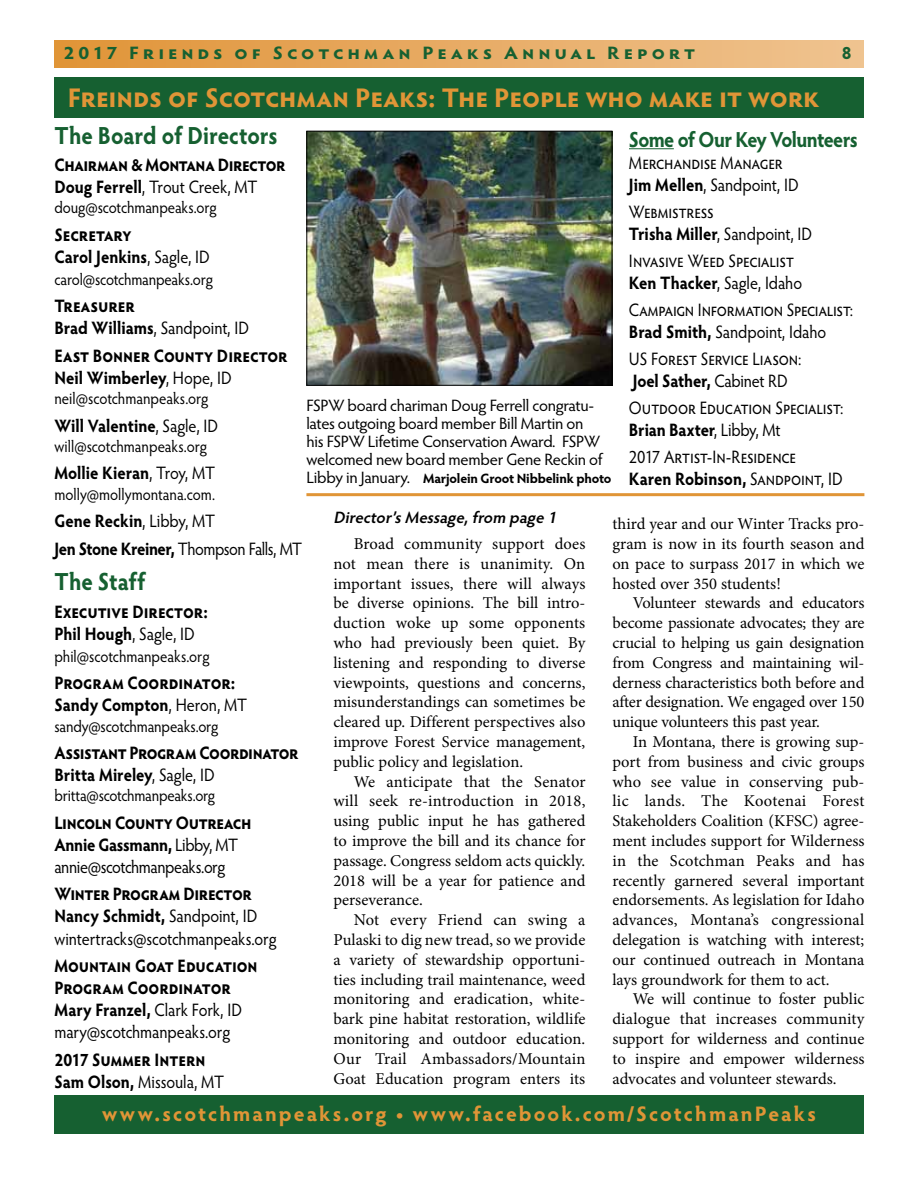
<style>
.page{position:relative;width:918px;height:1188px;background:#fff}
.page>*{position:absolute;margin:0;border:0;box-sizing:border-box;transform-origin:0 0}
.t1{font:700 27px "Hypatia Sans Pro";letter-spacing:.065em;color:#e09537}
.t2{font:700 24.75px "Hypatia Sans Pro";letter-spacing:-.005em;color:#166031;scale:.9 1}
.t3{font:700 21.75px "Hypatia Sans Pro";letter-spacing:-.035em;color:#166031;scale:.9 1}
.t4{font:700 21px "Hypatia Sans Pro";letter-spacing:.1em;color:#e09537}
.t5{font:700 18px/22px "Hypatia Sans Pro";color:#000;scale:.9 1}
.t6{font:18px/22.4px "Hypatia Sans Pro";letter-spacing:-.005em;color:#000;scale:.9 1}
.t7{font:700 18px/22px "Hypatia Sans Pro";letter-spacing:-.02em;color:#000;scale:.9 1}
.t8{font:700 18px/27.5px "Hypatia Sans Pro";letter-spacing:-.025em;color:#000;scale:.9 1}
.t9{font:700 18px/22px "Hypatia Sans Pro";letter-spacing:.065em;color:#000;scale:.9 1}
.t10{font:700 18px "Hypatia Sans Pro";letter-spacing:.205em;color:#166031;scale:1.1 1}
.t11{font:700 18px "Hypatia Sans Pro";letter-spacing:.205em;color:#166031}
.t12{font:16.5px/19.8px "Minion Pro";letter-spacing:-.005em;color:#000;text-align:justify}
.t13{font:16.5px "Hypatia Sans Pro";letter-spacing:-.015em;color:#000;scale:.9 1}
.t14{font:16.5px/18px "Hypatia Sans Pro";letter-spacing:-.015em;color:#000}
.t15{font:italic 600 16.5px "Hypatia Sans Pro";color:#000}
.t16{font:700 13.5px "Hypatia Sans Pro";letter-spacing:-.015em;color:#000}
.s1{font-weight:400}
.s2{font-weight:700}
.s3{font-weight:400;font-size:16.5px}
</style>
<div class="page">
<div style="left:54px;top:41px;width:810px;height:27px;background:linear-gradient(to right,#e09438,#efc390)"></div>
<div style="left:54px;top:1096px;width:810px;height:38px;background:#166031"></div>
<hr style="left:629px;top:148px;width:45px;height:1px;background:#166031">
<div style="left:54px;top:77px;width:810px;height:40px;background:#166031"></div>
<hr style="left:306px;top:493px;width:558px;height:3px;background:#e09537">
<img style="left:308px;top:133px;width:302px;height:251px">
<div style="left:306px;top:131px;width:306px;height:255px;border:1px solid #000"></div>
<p class="t10" style="left:64px;top:40px;width:576px">2017 Friends of Scotchman Peaks Annual Report</p>
<h1 class="t1" style="left:68px;top:79px;width:751px">Freinds of Scotchman Peaks: The People who make it work</h1>
<p class="t11" style="left:842px;top:40px;width:11px">8</p>
<h2 class="t2" style="left:54px;top:117px;width:249px">The Board of Directors</h2>
<p class="t9" style="left:54px;top:153px;width:255px">Chairman &amp; Montana Director<br>Doug Ferrell<span class="s1">, Trout Creek, MT</span></p>
<p class="t13" style="left:54px;top:197px;width:182px">doug@scotchmanpeaks.org</p>
<p class="t5" style="left:54px;top:223px;width:174px">Secretary<br>Carol Jenkins<span class="s1">, Sagle, ID</span></p>
<p class="t13" style="left:54px;top:268px;width:178px">carol@scotchmanpeaks.org</p>
<p class="t5" style="left:54px;top:294px;width:218px">Treasurer<br>Brad Williams<span class="s1">, Sandpoint, ID</span></p>
<p class="t5" style="left:54px;top:344px;width:257px">East Bonner County Director<br>Neil Wimberley<span class="s1">, Hope, ID</span></p>
<p class="t13" style="left:54px;top:388px;width:173px">neil@scotchmanpeaks.org</p>
<p class="t5" style="left:54px;top:414px;width:183px">Will Valentine<span class="s1">, Sagle, ID</span></p>
<p class="t13" style="left:54px;top:435px;width:171px">will@scotchmanpeaks.org</p>
<p class="t5" style="left:54px;top:461px;width:180px">Mollie Kieran<span class="s1">, Troy, MT</span></p>
<p class="t13" style="left:54px;top:483px;width:180px">molly@mollymontana.com.</p>
<p class="t8" style="left:54px;top:506px;width:277px">Gene Reckin<span class="s1">, Libby, MT<br></span>Jen Stone Kreiner, <span class="s1">Thompson Falls, MT</span></p>
<h2 class="t2" style="left:54px;top:564px;width:103px">The Staff</h2>
<p class="t5" style="left:54px;top:599px;width:172px">Executive Director:<br>Phil Hough<span class="s1">, Sagle, ID</span></p>
<p class="t13" style="left:54px;top:645px;width:174px">phil@scotchmanpeaks.org</p>
<p class="t5" style="left:54px;top:671px;width:216px">Program Coordinator:<br>Sandy Compton<span class="s1">, Heron, MT</span></p>
<p class="t13" style="left:54px;top:715px;width:184px">sandy@scotchmanpeaks.org</p>
<p class="t5" style="left:54px;top:741px;width:270px">Assistant Program Coordinator<br>Britta Mireley<span class="s1">, Sagle, ID</span></p>
<p class="t13" style="left:54px;top:785px;width:180px">britta@scotchmanpeaks.org</p>
<p class="t7" style="left:54px;top:811px;width:220px">Lincoln County Outreach<br>Annie Gassmann, <span class="s1">Libby, MT annie@scotchmanpeaks.org</span></p>
<p class="t6" style="left:54px;top:883px;width:248px"><span class="s2">Winter Program Director<br>Nancy Schmidt,</span> Sandpoint, ID wintertracks@scotchmanpeaks.org</p>
<p class="t5" style="left:54px;top:954px;width:227px">Mountain Goat Education<br>Program Coordinator<br>Mary Franzel, <span class="s1">Clark Fork, ID mary@scotchmanpeaks.org</span></p>
<p class="t5" style="left:54px;top:1048px;width:190px">2017 Summer Intern<br>Sam Olson, <span class="s1">Missoula, MT</span></p>
<h3 class="t3" style="left:629px;top:124px;width:256px">Some of Our Key Volunteers</h3>
<p class="t6" style="left:629px;top:151px;width:190px">Merchandise Manager<br><span class="s2">Jim Mellen</span>, Sandpoint, ID</p>
<p class="t6" style="left:629px;top:200px;width:205px">Webmistress<br><span class="s2">Trisha Miller</span>, Sandpoint, ID</p>
<p class="t6" style="left:629px;top:249px;width:194px">Invasive Weed Specialist<br><span class="s2">Ken Thacker</span>, Sagle, Idaho</p>
<p class="t6" style="left:629px;top:298px;width:251px">Campaign Information Specialist:<br><span class="s2">Brad Smith,</span> Sandpoint, Idaho</p>
<p class="t6" style="left:629px;top:347px;width:193px">US Forest Service Liason:<br><span class="s2">Joel Sather,</span> Cabinet RD</p>
<p class="t6" style="left:629px;top:396px;width:240px">Outdoor Education Specialist:<br><span class="s2">Brian Baxter</span>, Libby, Mt</p>
<p class="t6" style="left:629px;top:445px;width:239px">2017 Artist-In-Residence<br><span class="s2">Karen Robinson,</span> Sandpoint, ID</p>
<p class="t14" style="left:306px;top:396px;width:299px">FSPW board chariman Doug Ferrell congratu&shy;lates outgoing board member Bill Martin on his FSPW Lifetime Conservation Award. FSPW welcomed new board member Gene Reckin of</p>
<p class="t16" style="left:306px;top:469px;width:307px"><span class="s3">Libby in January.</span> Marjolein Groot Nibbelink photo</p>
<p class="t15" style="left:333px;top:506px;width:228px">Director’sMessage,from page 1</p>
<p class="t12" style="left:333px;top:534px;width:254px;text-indent:20px">Broad community support does not mean there is unanimity. On important issues, there will always be diverse opinions. The bill intro&shy;duction woke up some opponents who had previously been quiet. By listening and responding to diverse viewpoints, questions and concerns, misunderstandings can sometimes be cleared up. Different perspectives also improve Forest Service management, public policy and legislation.</p>
<p class="t12" style="left:333px;top:772px;width:254px;text-indent:20px">We anticipate that the Senator will seek re-introduction in 2018, using public input he has gathered to improve the bill and its chance for passage. Congress seldom acts quickly.<br>2018 will be a year for patience and perseverance.</p>
<p class="t12" style="left:333px;top:910px;width:254px;text-indent:20px">Not every Friend can swing a Pulaski to dig new tread, so we provide a variety of stewardship opportuni&shy;ties including trail maintenance, weed monitoring and eradication, white&shy;bark pine habitat restoration, wildlife monitoring and outdoor education.<br>Our Trail Ambassadors/Mountain Goat Education program enters its</p>
<p class="t12" style="left:612px;top:514px;width:254px">third year and our Winter Tracks pro&shy;gram is now in its fourth season and on pace to surpass 2017 in which we hosted over 350 students!</p>
<p class="t12" style="left:612px;top:593px;width:254px;text-indent:20px">Volunteer stewards and educators become passionate advocates; they are crucial to helping us gain designation from Congress and maintaining wil&shy;derness characteristics both before and after designation. We engaged over 150 unique volunteers this past year.</p>
<p class="t12" style="left:612px;top:732px;width:254px;text-indent:20px">In Montana, there is growing sup&shy;port from business and civic groups who see value in conserving pub&shy;lic lands. The Kootenai Forest Stakeholders Coalition (KFSC) agree&shy;ment includes support for Wilderness in the Scotchman Peaks and has recently garnered several important endorsements. As legislation for Idaho advances, Montana’s congressional delegation is watching with interest; our continued outreach in Montana lays groundwork for them to act.</p>
<p class="t12" style="left:612px;top:989px;width:253px;text-indent:20px">We will continue to foster public dialogue that increases community support for wilderness and continue to inspire and empower wilderness advocates and volunteer stewards.</p>
<p class="t4" style="left:102px;top:1099px;width:715px">www.scotchmanpeaks.org • www.facebook.com/ScotchmanPeaks</p>
</div>
